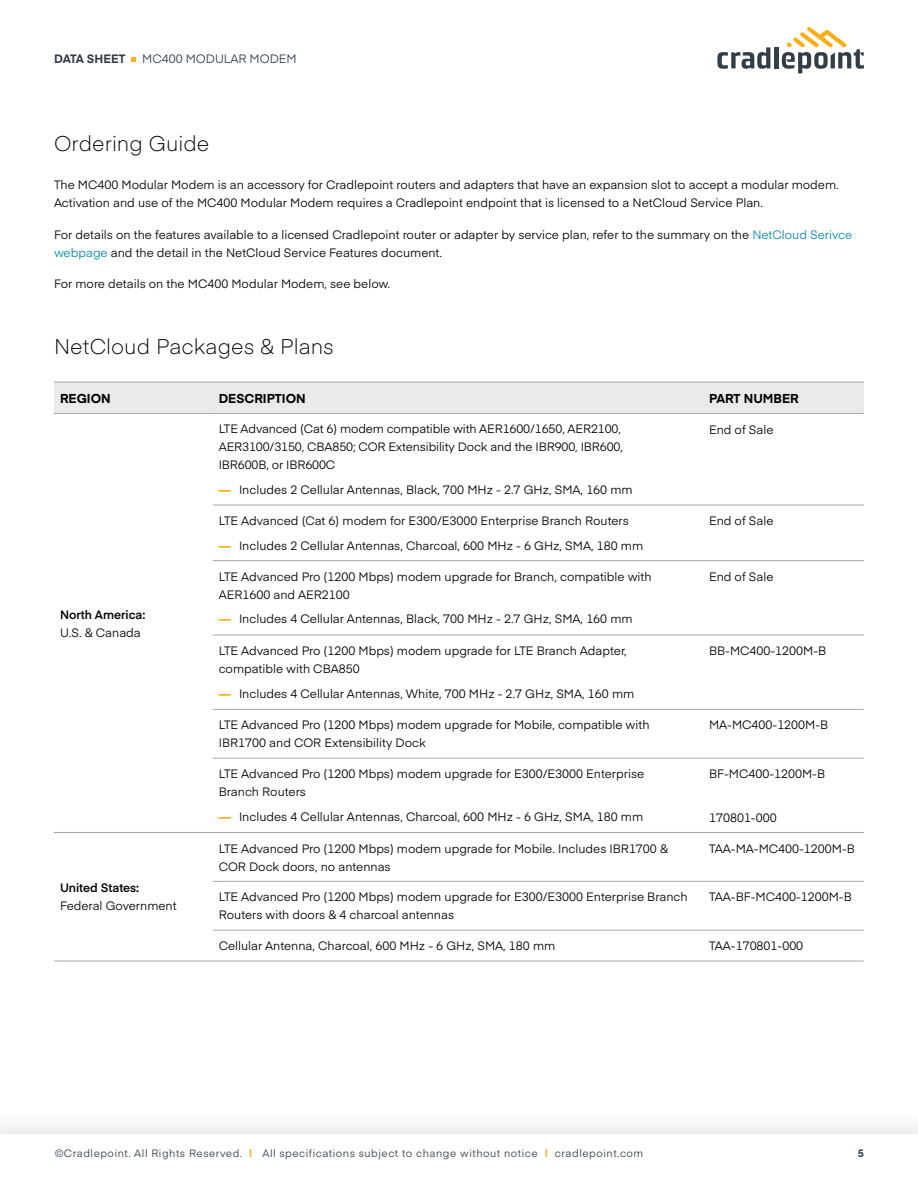
<style>
.page{position:relative;width:918px;height:1188px;background:#fff}
.page>*{position:absolute;margin:0;border:0;box-sizing:border-box;transform-origin:0 0}
.t1{font:300 21px "Eina 01";color:#000}
.t2{font:700 12.75px "Eina 01";color:#000}
.t3{font:12px/18px "Eina 01";color:#000}
.t4{font:600 12px "Eina 01";color:#000}
.t5{font:12px "Eina 01";color:#313e48}
.t6{font:700 12px "Eina 01";color:#313e48}
.t7{font:10.5px "Eina 01";letter-spacing:.05em;color:#313e48}
.t8{font:700 10.5px "Eina 01";color:#313e48}
.s1{color:#008aac}
.s2{font-weight:700;color:#fbad18}
</style>
<div class="page">
<div style="left:0;top:1109px;width:918px;height:79px;background:#313e48;opacity:.22"></div>
<div style="left:0;top:1134px;width:918px;height:54px;background:#fff"></div>
<svg style="left:131px;top:57px;width:5px;height:5px"></svg>
<svg style="left:717px;top:47px;width:53px;height:22px"></svg>
<hr style="left:774px;top:47px;width:4px;height:21px;background:#313e48">
<svg style="left:782px;top:27px;width:82px;height:46px"></svg>
<div style="left:54px;top:383px;width:810px;height:30px;background:#e9eaea"></div>
<hr style="left:54px;top:413px;width:159px;height:1px;background:#a3a9ad">
<hr style="left:213px;top:413px;width:490px;height:1px;background:#a3a9ad">
<hr style="left:703px;top:413px;width:161px;height:1px;background:#a3a9ad">
<hr style="left:213px;top:505px;width:490px;height:1px;background:#a3a9ad">
<hr style="left:703px;top:505px;width:161px;height:1px;background:#a3a9ad">
<hr style="left:213px;top:560px;width:490px;height:1px;background:#a3a9ad">
<hr style="left:703px;top:560px;width:161px;height:1px;background:#a3a9ad">
<hr style="left:213px;top:635px;width:490px;height:1px;background:#a3a9ad">
<hr style="left:703px;top:635px;width:161px;height:1px;background:#a3a9ad">
<hr style="left:213px;top:709px;width:490px;height:1px;background:#a3a9ad">
<hr style="left:703px;top:709px;width:161px;height:1px;background:#a3a9ad">
<hr style="left:213px;top:758px;width:490px;height:1px;background:#a3a9ad">
<hr style="left:703px;top:758px;width:161px;height:1px;background:#a3a9ad">
<hr style="left:54px;top:832px;width:159px;height:1px;background:#a3a9ad">
<hr style="left:213px;top:832px;width:490px;height:1px;background:#a3a9ad">
<hr style="left:703px;top:832px;width:161px;height:1px;background:#a3a9ad">
<hr style="left:213px;top:881px;width:490px;height:1px;background:#a3a9ad">
<hr style="left:703px;top:881px;width:161px;height:1px;background:#a3a9ad">
<hr style="left:213px;top:930px;width:490px;height:1px;background:#a3a9ad">
<hr style="left:703px;top:930px;width:161px;height:1px;background:#a3a9ad">
<hr style="left:54px;top:382px;width:159px;height:1px;background:#a3a9ad">
<hr style="left:213px;top:382px;width:490px;height:1px;background:#a3a9ad">
<hr style="left:703px;top:382px;width:161px;height:1px;background:#a3a9ad">
<hr style="left:54px;top:961px;width:159px;height:1px;background:#a3a9ad">
<hr style="left:213px;top:961px;width:490px;height:1px;background:#a3a9ad">
<hr style="left:703px;top:961px;width:161px;height:1px;background:#a3a9ad">
<p class="t6" style="left:54px;top:50px;width:73px">DATA SHEET</p>
<p class="t5" style="left:142px;top:50px;width:156px">MC400 MODULAR MODEM</p>
<h1 class="t1" style="left:54px;top:128px;width:157px">Ordering Guide</h1>
<p class="t3" style="left:54px;top:175px;width:786px">The MC400 Modular Modem is an accessory for Cradlepoint routers and adapters that have an expansion slot to accept a modular modem.<br>Activation and use of the MC400 Modular Modem requires a Cradlepoint endpoint that is licensed to a NetCloud Service Plan.</p>
<p class="t3" style="left:54px;top:225px;width:800px">For details on the features available to a licensed Cradlepoint router or adapter by service plan, refer to the summary on the <span class="s1">NetCloud Serivce webpage</span> and the detail in the NetCloud Service Features document.</p>
<p class="t3" style="left:54px;top:274px;width:338px">For more details on the MC400 Modular Modem, see below.</p>
<h1 class="t1" style="left:54px;top:331px;width:281px">NetCloud Packages &amp; Plans</h1>
<p class="t2" style="left:60px;top:389px;width:52px">REGION</p>
<p class="t2" style="left:219px;top:389px;width:88px">DESCRIPTION</p>
<p class="t2" style="left:709px;top:389px;width:91px">PART NUMBER</p>
<p class="t4" style="left:60px;top:605px;width:87px">North America:</p>
<p class="t3" style="left:60px;top:622px;width:82px">U.S. &amp; Canada</p>
<p class="t4" style="left:60px;top:879px;width:81px">United States:</p>
<p class="t3" style="left:60px;top:896px;width:118px">Federal Government</p>
<p class="t3" style="left:219px;top:419px;width:406px">LTE Advanced (Cat 6) modem compatible with AER1600/1650, AER2100,<br>AER3100/3150, CBA850; COR Extensibility Dock and the IBR900, IBR600,<br>IBR600B, or IBR600C</p>
<p class="t3" style="left:219px;top:480px;width:415px"><span class="s2">—</span> Includes 2 Cellular Antennas, Black, 700 MHz - 2.7 GHz, SMA, 160 mm</p>
<p class="t3" style="left:219px;top:511px;width:411px">LTE Advanced (Cat 6) modem for E300/E3000 Enterprise Branch Routers</p>
<p class="t3" style="left:219px;top:536px;width:426px"><span class="s2">—</span> Includes 2 Cellular Antennas, Charcoal, 600 MHz - 6 GHz, SMA, 180 mm</p>
<p class="t3" style="left:219px;top:567px;width:434px">LTE Advanced Pro (1200 Mbps) modem upgrade for Branch, compatible with<br>AER1600 and AER2100</p>
<p class="t3" style="left:219px;top:609px;width:415px"><span class="s2">—</span> Includes 4 Cellular Antennas, Black, 700 MHz - 2.7 GHz, SMA, 160 mm</p>
<p class="t3" style="left:219px;top:641px;width:409px">LTE Advanced Pro (1200 Mbps) modem upgrade for LTE Branch Adapter, compatible with CBA850</p>
<p class="t3" style="left:219px;top:684px;width:417px"><span class="s2">—</span> Includes 4 Cellular Antennas, White, 700 MHz - 2.7 GHz, SMA, 160 mm</p>
<p class="t3" style="left:709px;top:419px;width:66px">End of Sale</p>
<p class="t3" style="left:709px;top:511px;width:66px">End of Sale</p>
<p class="t3" style="left:709px;top:567px;width:66px">End of Sale</p>
<p class="t3" style="left:709px;top:641px;width:119px">BB-MC400-1200M-B</p>
<p class="t3" style="left:219px;top:715px;width:432px">LTE Advanced Pro (1200 Mbps) modem upgrade for Mobile, compatible with<br>IBR1700 and COR Extensibility Dock</p>
<p class="t3" style="left:709px;top:715px;width:121px">MA-MC400-1200M-B</p>
<p class="t3" style="left:219px;top:764px;width:427px">LTE Advanced Pro (1200 Mbps) modem upgrade for E300/E3000 Enterprise<br>Branch Routers</p>
<p class="t3" style="left:219px;top:807px;width:426px"><span class="s2">—</span> Includes 4 Cellular Antennas, Charcoal, 600 MHz - 6 GHz, SMA, 180 mm</p>
<p class="t3" style="left:709px;top:764px;width:118px">BF-MC400-1200M-B</p>
<p class="t3" style="left:709px;top:808px;width:69px">170801-000</p>
<p class="t3" style="left:219px;top:838px;width:451px">LTE Advanced Pro (1200 Mbps) modem upgrade for Mobile. Includes IBR1700 &amp;<br>COR Dock doors, no antennas</p>
<p class="t3" style="left:709px;top:838px;width:147px">TAA-MA-MC400-1200M-B</p>
<p class="t3" style="left:219px;top:887px;width:470px">LTE Advanced Pro (1200 Mbps) modem upgrade for E300/E3000 Enterprise Branch<br>Routers with doors &amp; 4 charcoal antennas</p>
<p class="t3" style="left:709px;top:887px;width:144px">TAA-BF-MC400-1200M-B</p>
<p class="t3" style="left:219px;top:936px;width:338px">Cellular Antenna, Charcoal, 600 MHz - 6 GHz, SMA, 180 mm</p>
<p class="t3" style="left:709px;top:936px;width:96px">TAA-170801-000</p>
<p class="t7" style="left:55px;top:1146px;width:590px">©Cradlepoint. All Rights Reserved. <span class="s2">|</span> All specifications subject to change without notice <span class="s2">|</span> cradlepoint.com</p>
<p class="t8" style="left:858px;top:1146px;width:8px">5</p>
</div>
